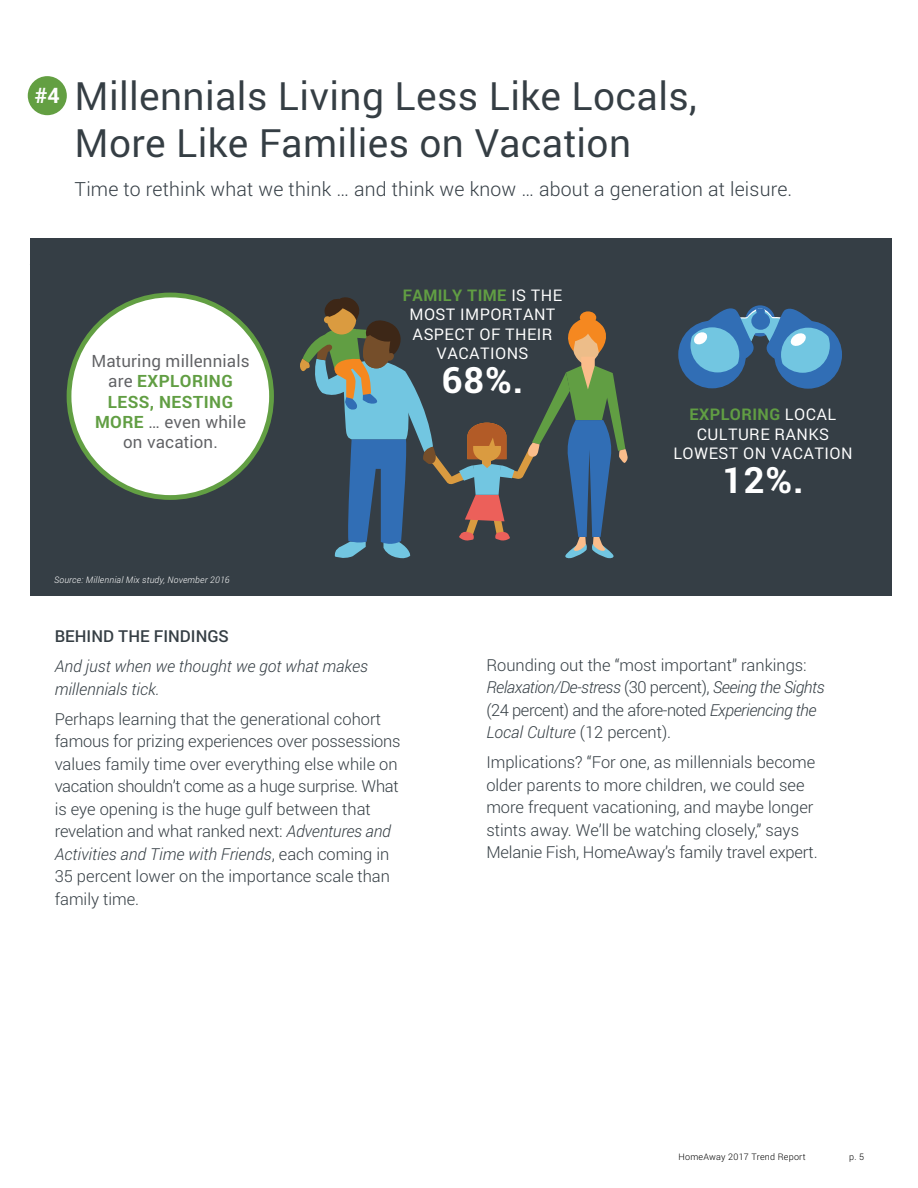
<style>
.page{position:relative;width:918px;height:1188px;background:#fff}
.page>*{position:absolute;margin:0;border:0;box-sizing:border-box;transform-origin:0 0}
.t1{font:39px/46.8px "Roboto";letter-spacing:.01em;color:#353e44}
.t2{font:700 36.3px "Roboto";color:#fff}
.t3{font:700 21.3px "Roboto";color:#fff}
.t4{font:300 19.5px "Roboto";letter-spacing:.01em;color:#343d44}
.t5{font:19.05px "Roboto";letter-spacing:.01em;color:#353e45}
.t6{font:16.95px/20.4px "Roboto";letter-spacing:.01em;color:#606164;text-align:center}
.t7{font:300 16.5px/22.5px "Roboto";color:#353e44}
.t8{font:italic 300 16.5px/22.5px "Roboto";color:#353e44}
.t9{font:500 16.5px "Roboto";color:#353e44}
.t10{font:16.05px/19.4px "Roboto";letter-spacing:.025em;color:#fff;text-align:center}
.t11{font:italic 300 9px "Roboto";letter-spacing:.025em;color:#fff}
.t12{font:300 9px "Roboto";letter-spacing:.025em;color:#000}
.s1{font-weight:700;color:#619e43}
.s2{font-style:italic}
</style>
<div class="page">
<div style="left:30px;top:238px;width:861px;height:358px;background:#353e45"></div>
<svg style="left:67px;top:293px;width:207px;height:207px"></svg>
<svg style="left:300px;top:297px;width:328px;height:262px"></svg>
<div style="left:678px;top:321px;width:68px;height:67px;background:#316eb5;border-radius:50%"></div>
<div style="left:774px;top:321px;width:68px;height:68px;background:#316eb5;border-radius:50%"></div>
<svg style="left:690px;top:306px;width:140px;height:67px"></svg>
<div style="left:28px;top:76px;width:39px;height:39px;background:#639f42;border-radius:50%"></div>
<p class="t3" style="left:35px;top:81px;width:26px">#4</p>
<h1 class="t1" style="left:75px;top:73px;width:624px">Millennials Living Less Like Locals,<br>More Like Families on Vacation</h1>
<p class="t4" style="left:75px;top:178px;width:719px">Time to rethink what we think … and think we know … about a generation at leisure.</p>
<p class="t5" style="left:143px;top:85px;width:94px">time there.</p>
<p class="t6" style="left:91px;top:350px;width:160px">Maturing millennials are <span class="s1">EXPLORING<br>LESS, NESTING<br>MORE</span> … even while on vacation.</p>
<p class="t10" style="left:403px;top:285px;width:161px"><span class="s1">FAMILY TIME</span> IS THE<br>MOST IMPORTANT<br>ASPECT OF THEIR<br>VACATIONS</p>
<h2 class="t2" style="left:442px;top:355px;width:83px">68%.</h2>
<p class="t10" style="left:673px;top:404px;width:181px"><span class="s1">EXPLORING</span> LOCAL<br>CULTURE RANKS<br>LOWEST ON VACATION</p>
<h2 class="t2" style="left:722px;top:455px;width:83px">12%.</h2>
<p class="t11" style="left:54px;top:575px;width:177px">Source: Millennial Mix study, November 2016</p>
<p class="t9" style="left:55px;top:627px;width:176px">BEHIND THE FINDINGS</p>
<p class="t8" style="left:55px;top:655px;width:315px">And just when we thought we got what makes millennials tick.</p>
<p class="t7" style="left:55px;top:708px;width:348px">Perhaps learning that the generational cohort famous for prizing experiences over possessions values family time over everything else while on vacation shouldn’t come as a huge surprise. What is eye opening is the huge gulf between that revelation and what ranked next: <span class="s2">Adventures and Activities and Time with Friends</span>, each coming in 35 percent lower on the importance scale than family time.</p>
<p class="t7" style="left:486px;top:654px;width:340px">Rounding out the “most important” rankings:<br><span class="s2">Relaxation/De-stress</span> (30 percent), <span class="s2">Seeing the Sights </span>(24 percent) and the afore-noted <span class="s2">Experiencing the Local Culture</span> (12 percent).</p>
<p class="t7" style="left:486px;top:751px;width:333px">Implications? “For one, as millennials become older parents to more children, we could see more frequent vacationing, and maybe longer stints away. We’ll be watching closely,” says Melanie Fish, HomeAway’s family travel expert.</p>
<p class="t12" style="left:679px;top:1152px;width:128px">HomeAway 2017 Trend Report</p>
<p class="t12" style="left:849px;top:1152px;width:17px">p. 5</p>
</div>
